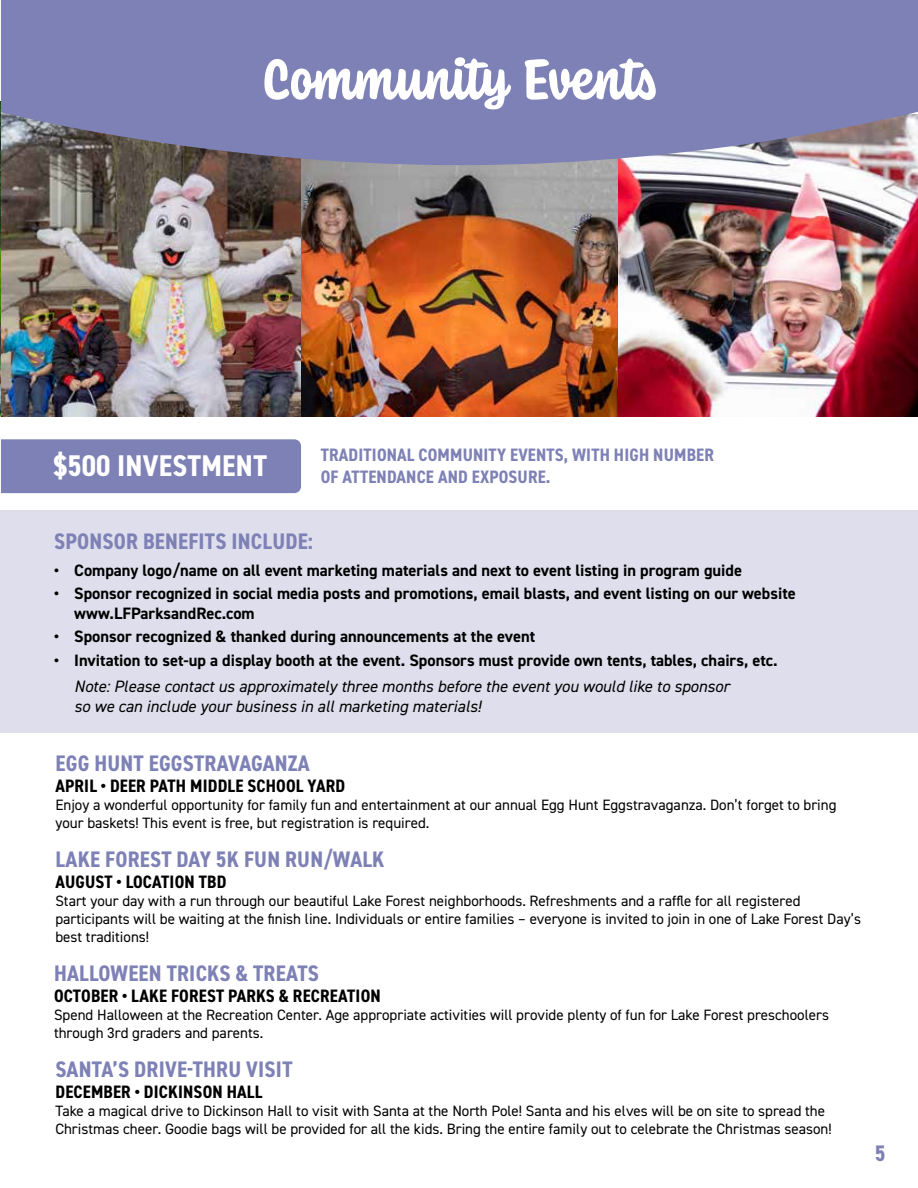
<style>
.page{position:relative;width:918px;height:1188px;background:#fff}
.page>*{position:absolute;margin:0;border:0;box-sizing:border-box;transform-origin:0 0}
.t1{font:700 60px "Coniferous";color:#fff}
.t2{font:700 condensed 30px "DIN2014";letter-spacing:.01em;color:#fff}
.t3{font:700 condensed 22.5px "DIN2014";letter-spacing:.01em;color:#7e81b5}
.t4{font:700 condensed 18px "DIN2014";letter-spacing:.01em;color:#000}
.t5{font:700 condensed 18px/21.6px "DIN2014";letter-spacing:.01em;color:#7e81b5}
.t6{font:700 16.5px/19.8px "DIN2014";color:#000}
.t7{font:italic 16.5px/19.8px "DIN2014";color:#000}
.t8{font:15px/18px "DIN2014";color:#000}
</style>
<div class="page">
<img style="left:617px;top:165px;width:301px;height:252px">
<img style="left:300px;top:165px;width:317px;height:252px">
<img style="left:1px;top:165px;width:299px;height:252px">
<img style="left:0;top:101px;width:1px;height:316px">
<svg style="left:1px;top:0;width:917px;height:165px;background:#8081b0"></svg>
<hr style="left:0;top:511px;width:1px;height:222px;background:#e9f3df">
<div style="left:1px;top:511px;width:917px;height:222px;background:#dedeec"></div>
<div style="left:1px;top:439px;width:300px;height:54px;background:#7e81b5"></div>
<h1 class="t1" style="left:262px;top:37px;width:396px">Community Events</h1>
<h2 class="t2" style="left:53px;top:446px;width:215px">$500 INVESTMENT</h2>
<p class="t5" style="left:321px;top:444px;width:395px">TRADITIONAL COMMUNITY EVENTS, WITH HIGH NUMBER<br>OF ATTENDANCE AND EXPOSURE.</p>
<h3 class="t3" style="left:54px;top:527px;width:260px">SPONSOR BENEFITS INCLUDE:</h3>
<p class="t6" style="left:54px;top:560px;width:690px">• Company logo/name on all event marketing materials and next to event listing in program guide</p>
<p class="t6" style="left:74px;top:583px;width:723px;text-indent:-20px">• Sponsor recognized in social media posts and promotions, email blasts, and event listing on our website www.LFParksandRec.com</p>
<p class="t6" style="left:54px;top:627px;width:483px">• Sponsor recognized &amp; thanked during announcements at the event</p>
<p class="t6" style="left:54px;top:650px;width:725px">• Invitation to set-up a display booth at the event. Sponsors must provide own tents, tables, chairs, etc.</p>
<p class="t7" style="left:74px;top:676px;width:657px">Note: Please contact us approximately three months before the event you would like to sponsor so we can include your business in all marketing materials!</p>
<h3 class="t3" style="left:56px;top:749px;width:256px">EGG HUNT EGGSTRAVAGANZA</h3>
<p class="t4" style="left:55px;top:774px;width:291px">APRIL • DEER PATH MIDDLE SCHOOL YARD</p>
<p class="t8" style="left:55px;top:796px;width:783px">Enjoy a wonderful opportunity for family fun and entertainment at our annual Egg Hunt Eggstravaganza. Don’t forget to bring your baskets! This event is free, but registration is required.</p>
<h3 class="t3" style="left:56px;top:844px;width:331px">LAKE FOREST DAY 5K FUN RUN/WALK</h3>
<p class="t4" style="left:55px;top:870px;width:172px">AUGUST • LOCATION TBD</p>
<p class="t8" style="left:55px;top:892px;width:807px">Start your day with a run through our beautiful Lake Forest neighborhoods. Refreshments and a raffle for all registered participants will be waiting at the finish line. Individuals or entire families – everyone is invited to join in one of Lake Forest Day’s best traditions!</p>
<h3 class="t3" style="left:54px;top:958px;width:266px">HALLOWEEN TRICKS &amp; TREATS</h3>
<p class="t4" style="left:54px;top:984px;width:328px">OCTOBER • LAKE FOREST PARKS &amp; RECREATION</p>
<p class="t8" style="left:54px;top:1006px;width:777px">Spend Halloween at the Recreation Center. Age appropriate activities will provide plenty of fun for Lake Forest preschoolers through 3rd graders and parents.</p>
<h3 class="t3" style="left:56px;top:1054px;width:239px">SANTA’S DRIVE-THRU VISIT</h3>
<p class="t4" style="left:55px;top:1080px;width:208px">DECEMBER • DICKINSON HALL</p>
<p class="t8" style="left:55px;top:1102px;width:778px">Take a magical drive to Dickinson Hall to visit with Santa at the North Pole! Santa and his elves will be on site to spread the<br>Christmas cheer. Goodie bags will be provided for all the kids. Bring the entire family out to celebrate the Christmas season!</p>
<h3 class="t3" style="left:875px;top:1139px;width:12px">5</h3>
</div>
